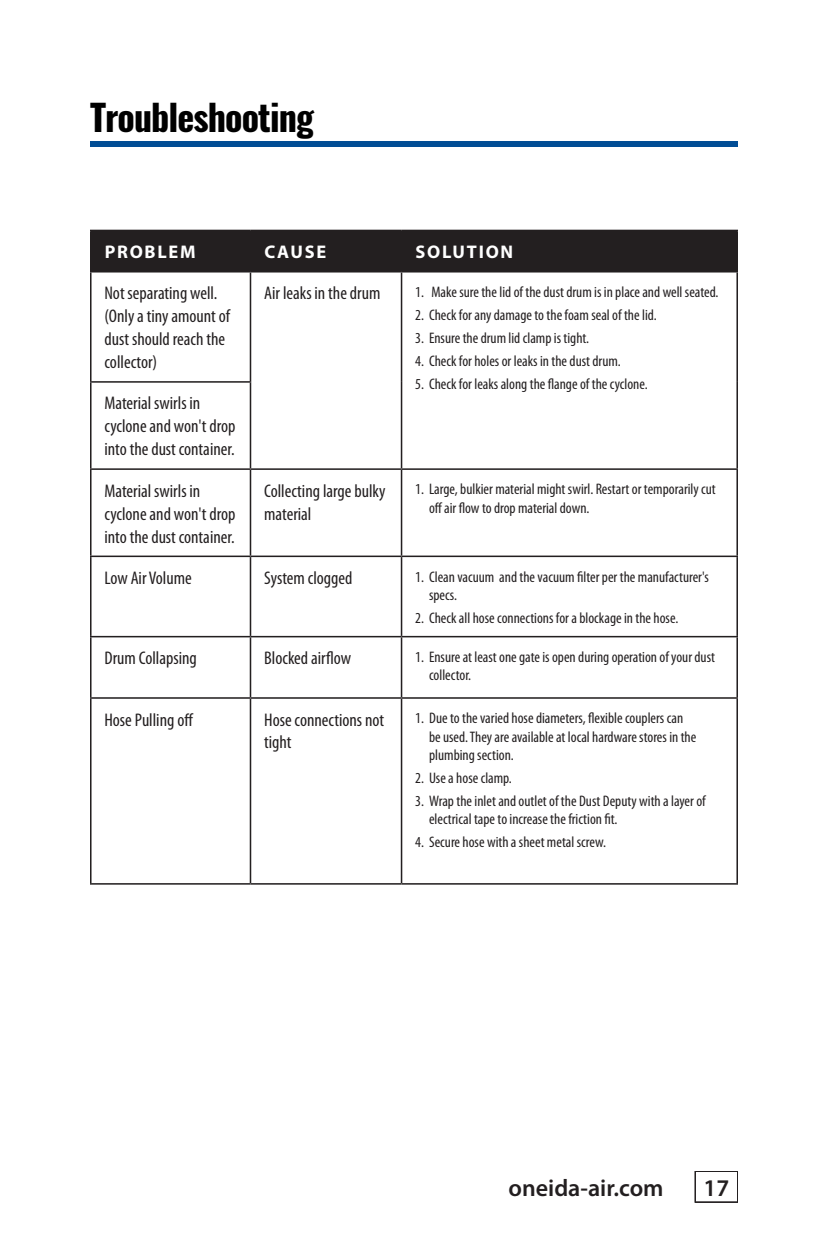
<style>
.page{position:relative;width:828px;height:1260px;background:#fff}
.page>*{position:absolute;margin:0;border:0;box-sizing:border-box;transform-origin:0 0}
.t1{font:700 36px "Oswald";letter-spacing:-.025em;color:#000}
.t2{font:600 24px "Myriad Pro";color:#231f20}
.t3{font:condensed 18.4px/23px "Myriad Pro";color:#231f20}
.t4{font:700 18.4px "Myriad Pro";letter-spacing:.095em;color:#fff}
.t5{font:condensed 15.4px/18.4px "Myriad Pro";color:#231f20}
</style>
<div class="page">
<div style="left:695px;top:1171px;width:43px;height:32px;border:1px solid #231f20"></div>
<div style="left:90px;top:141px;width:648px;height:6px;background:#014d95"></div>
<div style="left:92px;top:231px;width:644px;height:40px;background:#231f20"></div>
<hr style="left:90px;top:273px;width:2px;height:108px;background:#231f20">
<hr style="left:250px;top:273px;width:1px;height:108px;background:#231f20">
<hr style="left:401px;top:273px;width:1px;height:109px;background:#231f20">
<hr style="left:736px;top:273px;width:2px;height:109px;background:#231f20">
<hr style="left:90px;top:383px;width:2px;height:85px;background:#231f20">
<hr style="left:250px;top:383px;width:1px;height:85px;background:#231f20">
<hr style="left:401px;top:382px;width:1px;height:86px;background:#231f20">
<hr style="left:736px;top:382px;width:2px;height:86px;background:#231f20">
<hr style="left:90px;top:470px;width:2px;height:86px;background:#231f20">
<hr style="left:250px;top:470px;width:1px;height:86px;background:#231f20">
<hr style="left:90px;top:381px;width:161px;height:2px;background:#231f20">
<hr style="left:90px;top:468px;width:160px;height:2px;background:#231f20">
<hr style="left:250px;top:468px;width:152px;height:2px;background:#231f20">
<hr style="left:402px;top:468px;width:336px;height:2px;background:#231f20">
<hr style="left:401px;top:470px;width:1px;height:86px;background:#231f20">
<hr style="left:736px;top:470px;width:2px;height:86px;background:#231f20">
<hr style="left:90px;top:556px;width:160px;height:1px;background:#231f20">
<hr style="left:90px;top:557px;width:2px;height:79px;background:#231f20">
<hr style="left:250px;top:556px;width:152px;height:1px;background:#231f20">
<hr style="left:250px;top:557px;width:1px;height:79px;background:#231f20">
<hr style="left:402px;top:556px;width:336px;height:1px;background:#231f20">
<hr style="left:401px;top:557px;width:1px;height:79px;background:#231f20">
<hr style="left:736px;top:557px;width:2px;height:79px;background:#231f20">
<hr style="left:90px;top:637px;width:2px;height:60px;background:#231f20">
<hr style="left:250px;top:637px;width:1px;height:60px;background:#231f20">
<hr style="left:401px;top:637px;width:1px;height:60px;background:#231f20">
<hr style="left:736px;top:637px;width:2px;height:60px;background:#231f20">
<hr style="left:90px;top:699px;width:2px;height:184px;background:#231f20">
<hr style="left:250px;top:699px;width:1px;height:184px;background:#231f20">
<hr style="left:402px;top:697px;width:336px;height:2px;background:#231f20">
<hr style="left:401px;top:699px;width:1px;height:184px;background:#231f20">
<hr style="left:736px;top:699px;width:2px;height:184px;background:#231f20">
<hr style="left:402px;top:883px;width:336px;height:2px;background:#231f20">
<hr style="left:90px;top:636px;width:160px;height:1px;background:#231f20">
<hr style="left:250px;top:636px;width:152px;height:1px;background:#231f20">
<hr style="left:402px;top:636px;width:336px;height:1px;background:#231f20">
<hr style="left:90px;top:697px;width:160px;height:2px;background:#231f20">
<hr style="left:250px;top:697px;width:152px;height:2px;background:#231f20">
<hr style="left:90px;top:883px;width:160px;height:2px;background:#231f20">
<hr style="left:250px;top:883px;width:152px;height:2px;background:#231f20">
<hr style="left:90px;top:230px;width:160px;height:1px;background:#231f20">
<hr style="left:90px;top:231px;width:2px;height:40px;background:#231f20">
<hr style="left:250px;top:230px;width:152px;height:1px;background:#231f20">
<hr style="left:250px;top:231px;width:1px;height:40px;background:#231f20">
<hr style="left:402px;top:230px;width:336px;height:1px;background:#231f20">
<hr style="left:401px;top:231px;width:1px;height:40px;background:#231f20">
<hr style="left:736px;top:231px;width:2px;height:40px;background:#231f20">
<hr style="left:90px;top:271px;width:160px;height:2px;background:#231f20">
<hr style="left:250px;top:271px;width:152px;height:2px;background:#231f20">
<hr style="left:402px;top:271px;width:336px;height:2px;background:#231f20">
<h1 class="t1" style="left:90px;top:92px;width:226px">Troubleshooting</h1>
<p class="t4" style="left:105px;top:240px;width:92px">PROBLEM</p>
<p class="t4" style="left:264px;top:240px;width:63px">CAUSE</p>
<p class="t4" style="left:415px;top:240px;width:99px">SOLUTION</p>
<p class="t3" style="left:105px;top:281px;width:127px">Not separating well. (Only a tiny amount of dust should reach the collector)</p>
<p class="t3" style="left:264px;top:281px;width:118px">Air leaks in the drum</p>
<p class="t5" style="left:415px;top:283px;width:305px">1. Make sure the lid of the dust drum is in place and well seated.</p>
<p class="t5" style="left:415px;top:305px;width:243px">2. Check for any damage to the foam seal of the lid.</p>
<p class="t5" style="left:415px;top:328px;width:175px">3. Ensure the drum lid clamp is tight.</p>
<p class="t5" style="left:415px;top:351px;width:207px">4. Check for holes or leaks in the dust drum.</p>
<p class="t5" style="left:415px;top:374px;width:234px">5. Check for leaks along the flange of the cyclone.</p>
<p class="t3" style="left:105px;top:392px;width:132px">Material swirls in cyclone and won't drop into the dust container.</p>
<p class="t3" style="left:105px;top:479px;width:132px">Material swirls in cyclone and won't drop into the dust container.</p>
<p class="t3" style="left:264px;top:479px;width:123px">Collecting large bulky material</p>
<p class="t5" style="left:429px;top:480px;width:288px;text-indent:-14px">1. Large, bulkier material might swirl. Restart or temporarily cut off air flow to drop material down.</p>
<p class="t3" style="left:105px;top:566px;width:89px">Low Air Volume</p>
<p class="t3" style="left:264px;top:566px;width:90px">System clogged</p>
<p class="t5" style="left:429px;top:567px;width:281px;text-indent:-14px">1. Clean vacuum and the vacuum filter per the manufacturer's specs.</p>
<p class="t5" style="left:415px;top:608px;width:265px">2. Check all hose connections for a blockage in the hose.</p>
<p class="t3" style="left:105px;top:646px;width:94px">Drum Collapsing</p>
<p class="t3" style="left:264px;top:646px;width:88px">Blocked airflow</p>
<p class="t5" style="left:429px;top:647px;width:287px;text-indent:-14px">1. Ensure at least one gate is open during operation of your dust collector.</p>
<p class="t3" style="left:105px;top:708px;width:90px">Hose Pulling off</p>
<p class="t3" style="left:264px;top:708px;width:122px">Hose connections not tight</p>
<p class="t5" style="left:429px;top:709px;width:269px;text-indent:-14px">1. Due to the varied hose diameters, flexible couplers can be used. They are available at local hardware stores in the plumbing section.</p>
<p class="t5" style="left:415px;top:768px;width:98px">2. Use a hose clamp.</p>
<p class="t5" style="left:429px;top:791px;width:278px;text-indent:-14px">3. Wrap the inlet and outlet of the Dust Deputy with a layer of electrical tape to increase the friction fit.</p>
<p class="t5" style="left:415px;top:833px;width:192px">4. Secure hose with a sheet metal screw.</p>
<h2 class="t2" style="left:509px;top:1173px;width:157px">oneida-air.com</h2>
<h2 class="t2" style="left:704px;top:1173px;width:27px">17</h2>
</div>
